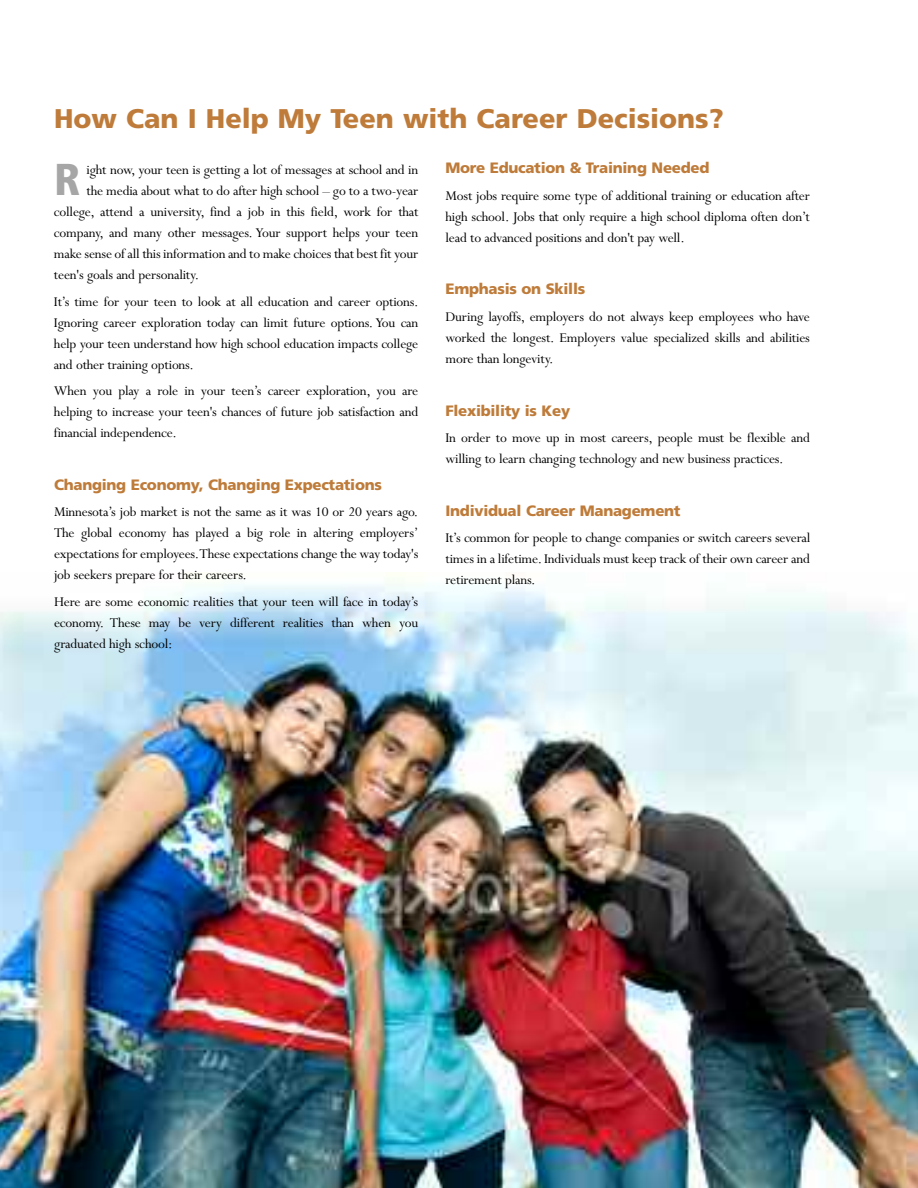
<style>
.page{position:relative;width:918px;height:1188px;background:#fff}
.page>*{position:absolute;margin:0;border:0;box-sizing:border-box;transform-origin:0 0}
.t1{font:900 condensed 44.55px "Frutiger";color:#a6a6a6}
.t2{font:900 27px "Frutiger";color:#be7b39}
.t3{font:15px/21px "Perpetua";letter-spacing:-.015em;color:#000;text-align:justify}
.t4{font:900 15px "Frutiger";letter-spacing:-.02em;color:#be7b39}
</style>
<div class="page">
<img style="left:0;top:584px;width:918px;height:604px">
<h2 class="t2" style="left:54px;top:108px;width:671px">How Can I Help My Teen with Career Decisions?</h2>
<h1 class="t1" style="left:54px;top:162px;width:28px">R</h1>
<p class="t3" style="left:87px;top:161px;width:333px">ight now, your teen is getting a lot of messages at school and in</p>
<p class="t4" style="left:446px;top:162px;width:265px">More Education &amp; Training Needed</p>
<p class="t3" style="left:446px;top:186px;width:366px">Most jobs require some type of additional training or education after high school. Jobs that only require a high school diploma often don’t lead to advanced positions and don't pay well.</p>
<p class="t4" style="left:446px;top:283px;width:141px">Emphasis on Skills</p>
<p class="t3" style="left:446px;top:307px;width:366px">During layoffs, employers do not always keep employees who have worked the longest. Employers value specialized skills and abilities more than longevity.</p>
<p class="t4" style="left:446px;top:404px;width:126px">Flexibility is Key</p>
<p class="t3" style="left:446px;top:429px;width:366px">In order to move up in most careers, people must be flexible and willing to learn changing technology and new business practices.</p>
<p class="t4" style="left:446px;top:505px;width:237px">Individual Career Management</p>
<p class="t3" style="left:446px;top:529px;width:366px">It’s common for people to change companies or switch careers several times in a lifetime. Individuals must keep track of their own career and retirement plans.</p>
<p class="t3" style="left:87px;top:182px;width:333px">the media about what to do after high school – go to a two-year</p>
<p class="t3" style="left:54px;top:203px;width:366px">college, attend a university, find a job in this field, work for that</p>
<p class="t3" style="left:54px;top:224px;width:366px">company, and many other messages. Your support helps your teen</p>
<p class="t3" style="left:54px;top:245px;width:366px">make sense of all this information and to make choices that best fit your</p>
<p class="t3" style="left:54px;top:266px;width:147px">teen's goals and personality.</p>
<p class="t3" style="left:54px;top:292px;width:366px">It’s time for your teen to look at all education and career options.<br>Ignoring career exploration today can limit future options. You can help your teen understand how high school education impacts college and other training options.</p>
<p class="t3" style="left:54px;top:382px;width:366px">When you play a role in your teen’s career exploration, you are helping to increase your teen's chances of future job satisfaction and financial independence.</p>
<p class="t4" style="left:54px;top:479px;width:330px">Changing Economy, Changing Expectations</p>
<p class="t3" style="left:54px;top:503px;width:366px">Minnesota’s job market is not the same as it was 10 or 20 years ago.<br>The global economy has played a big role in altering employers’ expectations for employees.These expectations change the way today's job seekers prepare for their careers.</p>
<p class="t3" style="left:54px;top:592px;width:366px">Here are some economic realities that your teen will face in today’s economy. These may be very different realities than when you graduated high school:</p>
</div>
